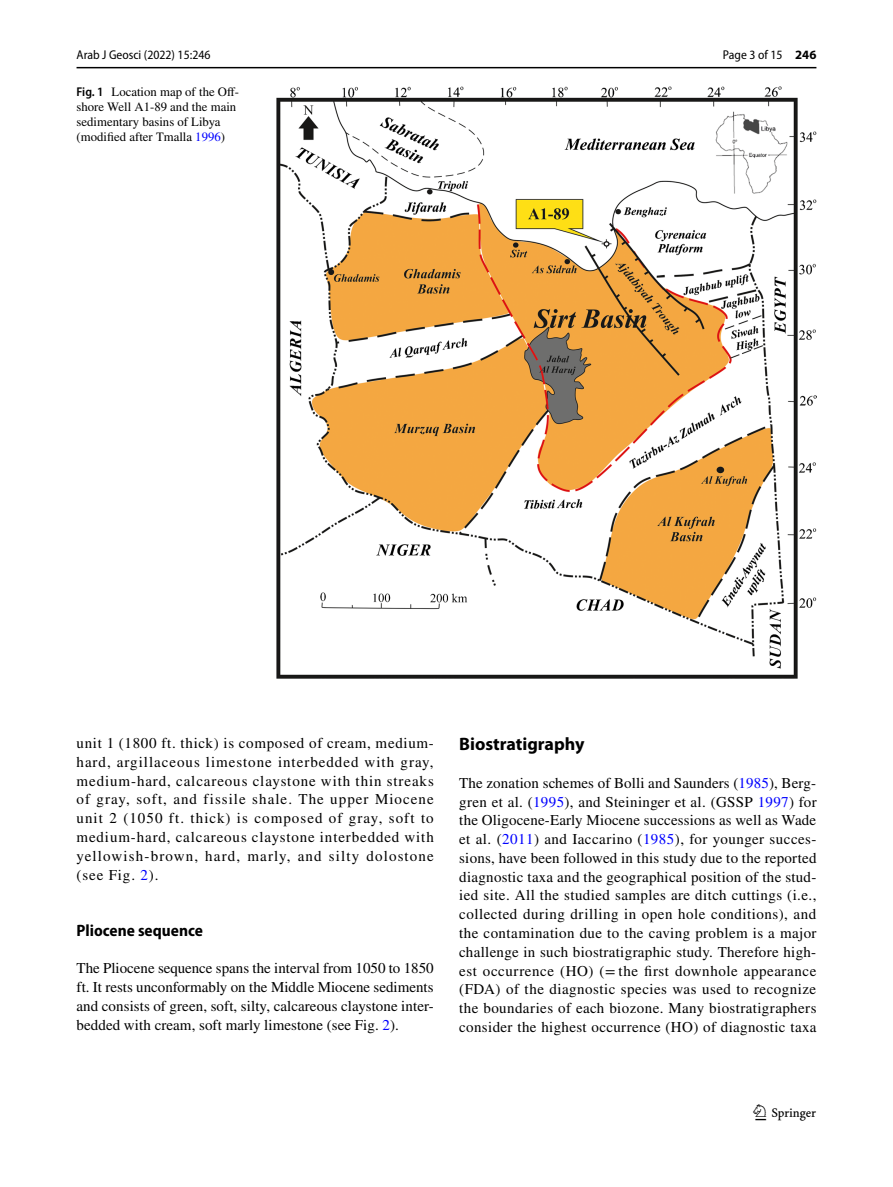
<style>
.page{position:relative;width:893px;height:1187px;background:#fff}
.page>*{position:absolute;margin:0;border:0;box-sizing:border-box;transform-origin:0 0}
.t1{font:22.5px "Springnew Regular 3";color:#000}
.t2{font:700 18px "Myriad Pro";color:#000}
.t3{font:700 semi-condensed 16.5px "Myriad Pro";color:#000}
.t4{font:15px/18.8px "STIX";letter-spacing:.025em;color:#000;text-align:justify}
.t5{font:12.75px/15px "STIX";color:#000}
.t6{font:semi-condensed 12.75px "Myriad Pro";color:#000}
.s1{font-family:"Myriad Pro";font-weight:600;font-stretch:semi-condensed}
.s2{color:#00f}
.s3{font-weight:700;font-stretch:normal}
</style>
<div class="page">
<hr style="left:77px;top:67px;width:739px;height:1px;background:#000">
<img style="left:276px;top:87px;width:540px;height:591px">
<p class="t6" style="left:77px;top:48px;width:135px">Arab J Geosci (2022) 15:246</p>
<p class="t5" style="left:77px;top:85px;width:164px"><span class="s1">Fig. 1</span> Location map of the Off&shy;shore Well A1-89 and the main sedimentary basins of Libya (modified after Tmalla <span class="s2">1996</span>)</p>
<p class="t6" style="left:723px;top:48px;width:95px">Page 3 of 15 <span class="s3">246</span></p>
<p class="t4" style="left:77px;top:734px;width:359px">unit 1 (1800 ft. thick) is composed of cream, medium&shy;hard, argillaceous limestone interbedded with gray, medium-hard, calcareous claystone with thin streaks of gray, soft, and fissile shale. The upper Miocene unit 2 (1050 ft. thick) is composed of gray, soft to medium-hard, calcareous claystone interbedded with yellowish-brown, hard, marly, and silty dolostone (see Fig. <span class="s2">2</span>).</p>
<p class="t3" style="left:77px;top:921px;width:128px">Pliocene sequence</p>
<p class="t4" style="left:77px;top:959px;width:359px">The Pliocene sequence spans the interval from 1050 to 1850 ft. It rests unconformably on the Middle Miocene sediments and consists of green, soft, silty, calcareous claystone inter&shy;bedded with cream, soft marly limestone (see Fig. <span class="s2">2</span>).</p>
<p class="t2" style="left:459px;top:732px;width:127px">Biostratigraphy</p>
<p class="t4" style="left:459px;top:774px;width:359px">The zonation schemes of Bolli and Saunders (<span class="s2">1985</span>), Berg&shy;gren et al. (<span class="s2">1995</span>), and Steininger et al. (GSSP <span class="s2">1997</span>) for the Oligocene-Early Miocene successions as well as Wade et al. (<span class="s2">2011</span>) and Iaccarino (<span class="s2">1985</span>), for younger succes&shy;sions, have been followed in this study due to the reported diagnostic taxa and the geographical position of the stud&shy;ied site. All the studied samples are ditch cuttings (i.e., collected during drilling in open hole conditions), and the contamination due to the caving problem is a major challenge in such biostratigraphic study. Therefore high&shy;est occurrence (HO) (= the first downhole appearance (FDA) of the diagnostic species was used to recognize the boundaries of each biozone. Many biostratigraphers consider the highest occurrence (HO) of diagnostic taxa</p>
<h1 class="t1" style="left:755px;top:1104px;width:62px">1 3</h1>
</div>
